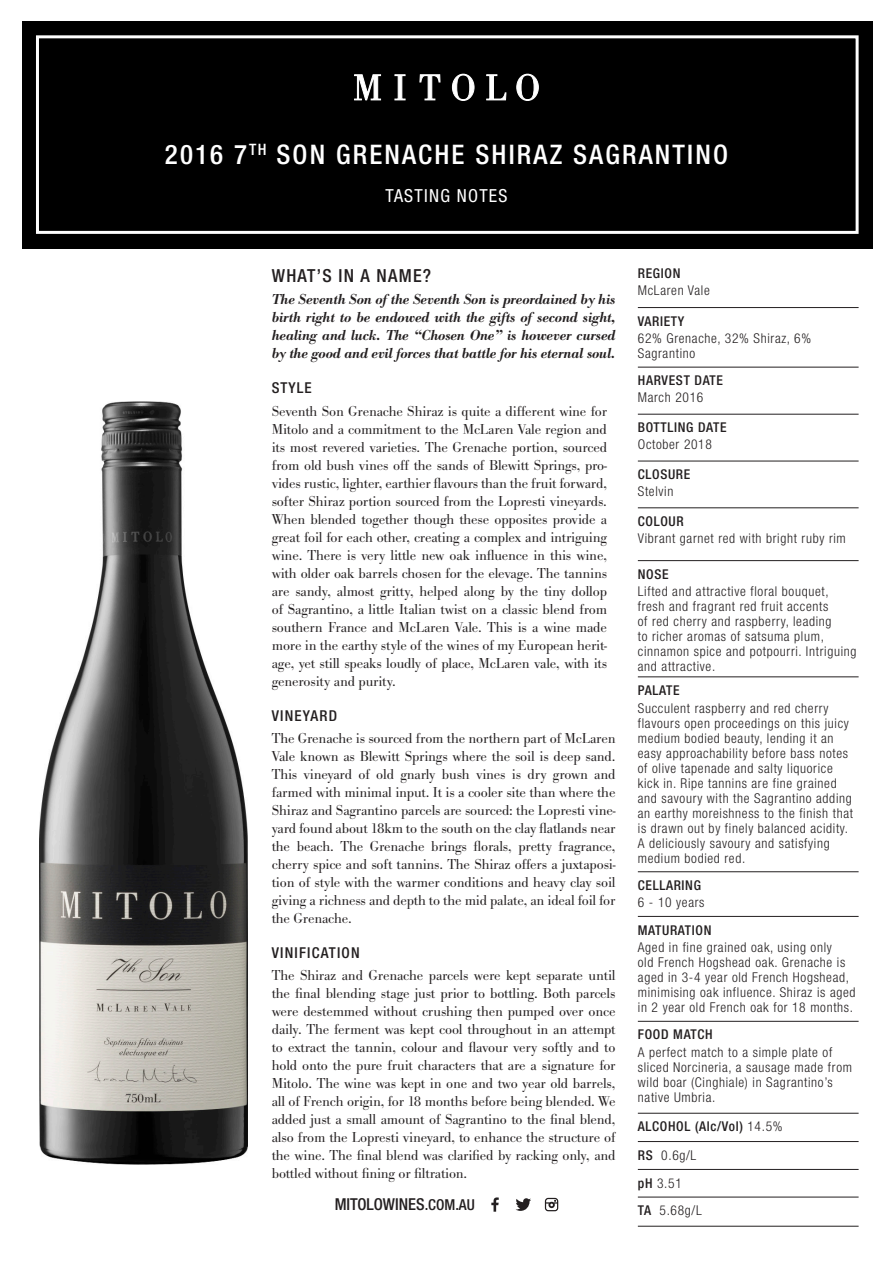
<style>
.page{position:relative;width:893px;height:1263px;background:#fff}
.page>*{position:absolute;margin:0;border:0;box-sizing:border-box;transform-origin:0 0}
.t1{font:500 condensed 27px "Helvetica Neue LT Pro";letter-spacing:.08em;color:#fff}
.t2{font:500 condensed 18px "Helvetica Neue LT Pro";letter-spacing:.07em;color:#231f20}
.t3{font:condensed 18px "Helvetica Neue LT Pro";letter-spacing:.07em;color:#fff}
.t4{font:500 condensed 16.5px "Helvetica Neue LT Pro";color:#231f20}
.t5{font:300 15px/18px "Bodoni Antiqua TOT";letter-spacing:-.01em;color:#231f20;text-align:justify}
.t6{font:15px/18px "Bodoni Antiqua TOT Dem Bol Ita";letter-spacing:-.01em;color:#231f20;text-align:justify}
.t7{font:500 condensed 15px "Helvetica Neue LT Pro";letter-spacing:.08em;color:#231f20}
.t8{font:300 condensed 13.5px/15px "Helvetica Neue LT Pro";letter-spacing:.05em;color:#231f20}
.t9{font:500 condensed 13.5px "Helvetica Neue LT Pro";letter-spacing:.05em;color:#231f20}
.s1{font-size:15px}
.s2{font-weight:300}
.s3{font-weight:500}
</style>
<div class="page">
<hr style="left:638px;top:307px;width:221px;height:1px;background:#231f20">
<hr style="left:638px;top:367px;width:221px;height:1px;background:#231f20">
<hr style="left:638px;top:414px;width:221px;height:1px;background:#231f20">
<hr style="left:638px;top:461px;width:221px;height:1px;background:#231f20">
<hr style="left:638px;top:507px;width:221px;height:1px;background:#231f20">
<hr style="left:638px;top:560px;width:221px;height:1px;background:#231f20">
<hr style="left:638px;top:676px;width:221px;height:1px;background:#231f20">
<hr style="left:638px;top:871px;width:221px;height:1px;background:#231f20">
<hr style="left:638px;top:916px;width:221px;height:1px;background:#231f20">
<hr style="left:638px;top:1021px;width:221px;height:1px;background:#231f20">
<hr style="left:638px;top:1113px;width:221px;height:1px;background:#231f20">
<hr style="left:638px;top:1141px;width:221px;height:1px;background:#231f20">
<hr style="left:638px;top:1169px;width:221px;height:1px;background:#231f20">
<hr style="left:638px;top:1197px;width:221px;height:1px;background:#231f20">
<hr style="left:638px;top:1226px;width:221px;height:1px;background:#231f20">
<div style="left:22px;top:21px;width:850px;height:227px;background:#000"></div>
<div style="left:36px;top:35px;width:823px;height:199px;background:#000;border:3px solid #fff"></div>
<img style="left:40px;top:402px;width:208px;height:762px">
<svg style="left:515px;top:1198px;width:16px;height:13px"></svg>
<svg style="left:491px;top:1197px;width:8px;height:15px"></svg>
<svg style="left:545px;top:1198px;width:13px;height:13px"></svg>
<svg style="left:354px;top:74px;width:27px;height:26px"></svg>
<svg style="left:395px;top:74px;width:10px;height:26px"></svg>
<svg style="left:419px;top:74px;width:21px;height:26px"></svg>
<svg style="left:452px;top:74px;width:22px;height:27px"></svg>
<svg style="left:486px;top:74px;width:20px;height:26px"></svg>
<svg style="left:516px;top:74px;width:23px;height:27px"></svg>
<p class="t1" style="left:165px;top:138px;width:565px">2016 7<sup>TH</sup> SON GRENACHE SHIRAZ SAGRANTINO</p>
<p class="t3" style="left:385px;top:185px;width:124px">TASTING NOTES</p>
<p class="t2" style="left:272px;top:265px;width:161px">WHAT’S IN A NAME?</p>
<p class="t6" style="left:272px;top:291px;width:345px">The Seventh Son of the Seventh Son is preordained by his birth right to be endowed with the gifts of second sight, healing and luck. The “Chosen One” is however cursed by the good and evil forces that battle for his eternal soul.</p>
<p class="t7" style="left:272px;top:379px;width:42px">STYLE</p>
<p class="t5" style="left:272px;top:402px;width:337px">Seventh Son Grenache Shiraz is quite a different wine for Mitolo and a commitment to the McLaren Vale region and its most revered varieties. The Grenache portion, sourced from old bush vines off the sands of Blewitt Springs, pro&shy;vides rustic, lighter, earthier flavours than the fruit forward, softer Shiraz portion sourced from the Lopresti vineyards.<br>When blended together though these opposites provide a great foil for each other, creating a complex and intriguing wine. There is very little new oak influence in this wine, with older oak barrels chosen for the elevage. The tannins are sandy, almost gritty, helped along by the tiny dollop of Sagrantino, a little Italian twist on a classic blend from southern France and McLaren Vale. This is a wine made more in the earthy style of the wines of my European herit&shy;age, yet still speaks loudly of place, McLaren vale, with its generosity and purity.</p>
<p class="t7" style="left:272px;top:706px;width:67px">VINEYARD</p>
<p class="t5" style="left:272px;top:730px;width:345px">The Grenache is sourced from the northern part of McLaren Vale known as Blewitt Springs where the soil is deep sand.<br>This vineyard of old gnarly bush vines is dry grown and farmed with minimal input. It is a cooler site than where the Shiraz and Sagrantino parcels are sourced: the Lopresti vine&shy;yard found about 18km to the south on the clay flatlands near the beach. The Grenache brings florals, pretty fragrance, cherry spice and soft tannins. The Shiraz offers a juxtaposi&shy;tion of style with the warmer conditions and heavy clay soil giving a richness and depth to the mid palate, an ideal foil for the Grenache.</p>
<p class="t7" style="left:272px;top:944px;width:89px">VINIFICATION</p>
<p class="t5" style="left:272px;top:967px;width:345px">The Shiraz and Grenache parcels were kept separate until the final blending stage just prior to bottling. Both parcels were destemmed without crushing then pumped over once daily. The ferment was kept cool throughout in an attempt to extract the tannin, colour and flavour very softly and to hold onto the pure fruit characters that are a signature for Mitolo. The wine was kept in one and two year old barrels, all of French origin, for 18 months before being blended. We added just a small amount of Sagrantino to the final blend, also from the Lopresti vineyard, to enhance the structure of the wine. The final blend was clarified by racking only, and bottled without fining or filtration.</p>
<p class="t4" style="left:335px;top:1194px;width:142px">MITOLOWINES<span class="s1">.COM.AU</span></p>
<p class="t9" style="left:638px;top:265px;width:44px">REGION</p>
<p class="t8" style="left:638px;top:283px;width:73px">McLaren Vale</p>
<p class="t9" style="left:638px;top:313px;width:48px">VARIETY</p>
<p class="t8" style="left:638px;top:330px;width:175px">62% Grenache, 32% Shiraz, 6%<br>Sagrantino</p>
<p class="t9" style="left:638px;top:372px;width:87px">HARVEST DATE</p>
<p class="t8" style="left:638px;top:390px;width:67px">March 2016</p>
<p class="t9" style="left:638px;top:419px;width:90px">BOTTLING DATE</p>
<p class="t8" style="left:638px;top:437px;width:76px">October 2018</p>
<p class="t9" style="left:638px;top:466px;width:54px">CLOSURE</p>
<p class="t8" style="left:638px;top:484px;width:37px">Stelvin</p>
<p class="t9" style="left:638px;top:513px;width:47px">COLOUR</p>
<p class="t8" style="left:638px;top:531px;width:210px">Vibrant garnet red with bright ruby rim</p>
<p class="t9" style="left:638px;top:566px;width:32px">NOSE</p>
<p class="t8" style="left:638px;top:583px;width:220px">Lifted and attractive floral bouquet, fresh and fragrant red fruit accents<br>of red cherry and raspberry, leading<br>to richer aromas of satsuma plum, cinnamon spice and potpourri. Intriguing and attractive.</p>
<p class="t9" style="left:638px;top:682px;width:43px">PALATE</p>
<p class="t8" style="left:638px;top:701px;width:217px">Succulent raspberry and red cherry flavours open proceedings on this juicy medium bodied beauty, lending it an easy approachability before bass notes of olive tapenade and salty liquorice kick in. Ripe tannins are fine grained and savoury with the Sagrantino adding an earthy moreishness to the finish that is drawn out by finely balanced acidity.<br>A deliciously savoury and satisfying medium bodied red.</p>
<p class="t9" style="left:638px;top:877px;width:65px">CELLARING</p>
<p class="t8" style="left:638px;top:895px;width:68px">6 - 10 years</p>
<p class="t9" style="left:638px;top:922px;width:75px">MATURATION</p>
<p class="t8" style="left:638px;top:939px;width:219px">Aged in fine grained oak, using only<br>old French Hogshead oak. Grenache is aged in 3-4 year old French Hogshead, minimising oak influence. Shiraz is aged in 2 year old French oak for 18 months.</p>
<p class="t9" style="left:638px;top:1026px;width:76px">FOOD MATCH</p>
<p class="t8" style="left:638px;top:1044px;width:216px">A perfect match to a simple plate of sliced Norcineria, a sausage made from wild boar (Cinghiale) in Sagrantino’s native Umbria.</p>
<p class="t9" style="left:638px;top:1118px;width:146px">ALCOHOL (Alc/Vol) <span class="s2">14.5%</span></p>
<p class="t8" style="left:638px;top:1147px;width:60px"><span class="s3">RS</span> 0.6g/L</p>
<p class="t8" style="left:638px;top:1175px;width:45px"><span class="s3">pH</span> 3.51</p>
<p class="t8" style="left:638px;top:1203px;width:65px"><span class="s3">TA</span> 5.68g/L</p>
</div>
